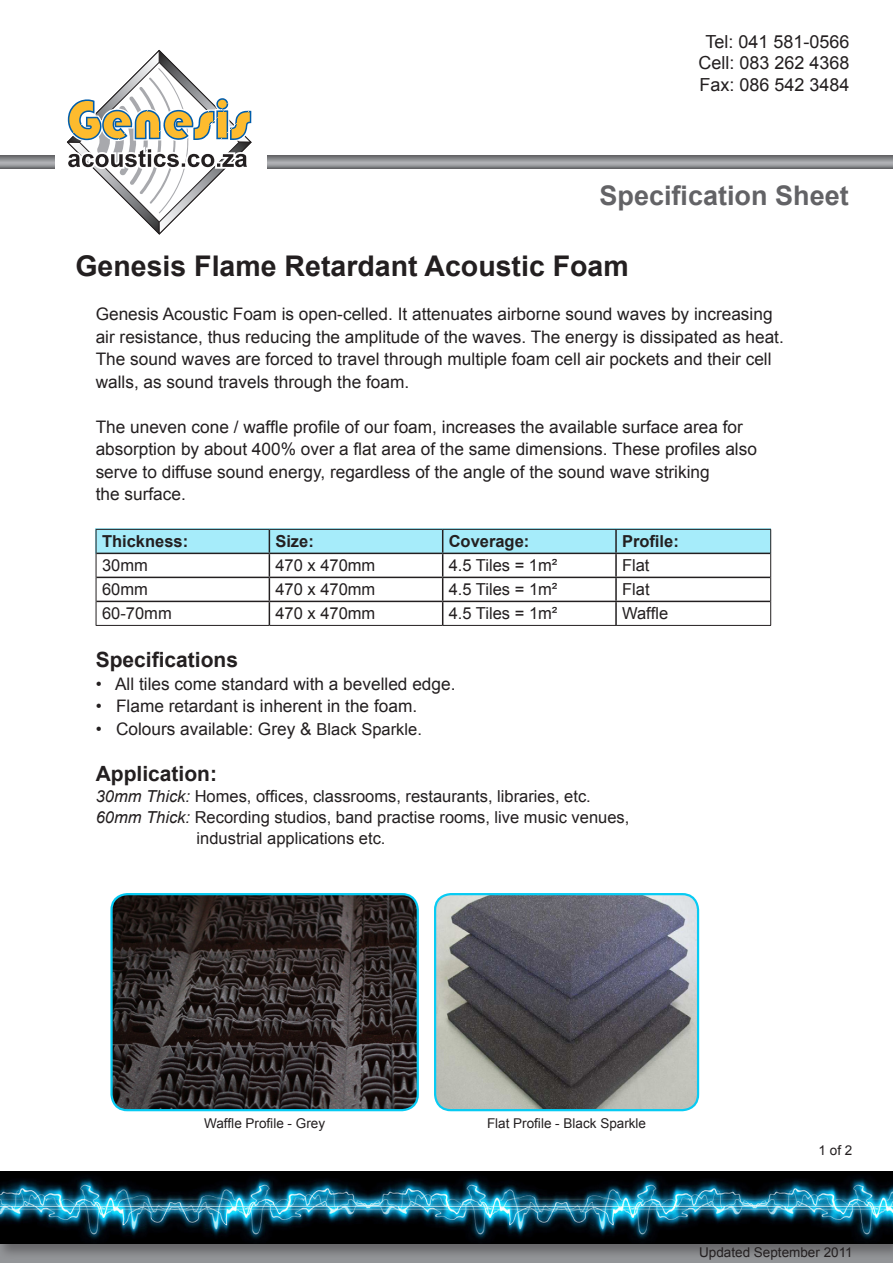
<style>
.page{position:relative;width:893px;height:1263px;background:#fff}
.page>*{position:absolute;margin:0;border:0;box-sizing:border-box;transform-origin:0 0}
.t1{font:700 28.5px "Arial";color:#231f20}
.t2{font:700 27px "Arial";color:#636366}
.t3{font:700 21px "Arial";color:#231f20}
.t4{font:18px/21.6px "Arial";color:#231f20;text-align:center}
.t5{font:17.25px/22.5px "Arial";color:#231f20}
.t6{font:16.5px "Arial";color:#231f20}
.t7{font:700 16.5px "Arial";color:#231f20}
.t8{font:13.5px "Arial";color:#231f20}
.s1{font-size:16.5px}
.s2{font-style:italic}
</style>
<div class="page">
<div style="left:96px;top:528px;width:675px;height:26px;background:#a6ecfa"></div>
<div style="left:0;top:1224px;width:893px;height:39px;background:#939598"></div>
<svg style="left:67px;top:50px;width:185px;height:184px"></svg>
<svg style="left:268px;top:155px;width:625px;height:14px"></svg>
<svg style="left:0;top:155px;width:54px;height:14px"></svg>
<div style="left:0;top:1169px;width:893px;height:90px;background:#231f20;opacity:.4"></div>
<img style="left:0;top:1171px;width:893px;height:72px">
<hr style="left:615px;top:530px;width:2px;height:23px;background:#231f20">
<hr style="left:96px;top:553px;width:173px;height:1px;background:#231f20">
<hr style="left:269px;top:553px;width:174px;height:1px;background:#231f20">
<hr style="left:443px;top:553px;width:173px;height:1px;background:#231f20">
<hr style="left:616px;top:553px;width:154px;height:1px;background:#231f20">
<hr style="left:615px;top:554px;width:2px;height:23px;background:#231f20">
<hr style="left:96px;top:577px;width:173px;height:1px;background:#231f20">
<hr style="left:269px;top:577px;width:174px;height:1px;background:#231f20">
<hr style="left:443px;top:577px;width:173px;height:1px;background:#231f20">
<hr style="left:616px;top:577px;width:154px;height:1px;background:#231f20">
<hr style="left:615px;top:578px;width:2px;height:23px;background:#231f20">
<hr style="left:96px;top:601px;width:173px;height:1px;background:#231f20">
<hr style="left:269px;top:601px;width:174px;height:1px;background:#231f20">
<svg style="left:269px;top:530px;width:1px;height:95px"></svg>
<hr style="left:443px;top:601px;width:173px;height:1px;background:#231f20">
<svg style="left:442px;top:530px;width:1px;height:95px"></svg>
<hr style="left:616px;top:601px;width:154px;height:1px;background:#231f20">
<hr style="left:615px;top:602px;width:2px;height:23px;background:#231f20">
<hr style="left:96px;top:529px;width:173px;height:1px;background:#231f20">
<hr style="left:269px;top:529px;width:174px;height:1px;background:#231f20">
<hr style="left:443px;top:529px;width:173px;height:1px;background:#231f20">
<hr style="left:616px;top:529px;width:155px;height:1px;background:#231f20">
<svg style="left:96px;top:530px;width:1px;height:95px"></svg>
<svg style="left:770px;top:530px;width:1px;height:95px"></svg>
<hr style="left:96px;top:625px;width:173px;height:1px;background:#231f20">
<hr style="left:269px;top:625px;width:174px;height:1px;background:#231f20">
<hr style="left:443px;top:625px;width:173px;height:1px;background:#231f20">
<hr style="left:616px;top:625px;width:155px;height:1px;background:#231f20">
<img style="left:113px;top:894px;width:305px;height:216px">
<div style="left:110px;top:893px;width:309px;height:218px;border:2px solid #07cbf3;border-radius:16px"></div>
<img style="left:435px;top:894px;width:263px;height:216px">
<div style="left:434px;top:893px;width:265px;height:218px;border:2px solid #07cbf3;border-radius:16px"></div>
<p class="t4" style="left:698px;top:30px;width:153px">Tel: 041 581-0566<br>Cell: 083 262 4368<br>Fax: 086 542 3484</p>
<h2 class="t2" style="left:600px;top:180px;width:251px">Specification Sheet</h2>
<h1 class="t1" style="left:75px;top:250px;width:555px">Genesis Flame Retardant Acoustic Foam</h1>
<p class="t5" style="left:96px;top:303px;width:690px">Genesis Acoustic Foam is open-celled. It attenuates airborne sound waves by increasing air resistance, thus reducing the amplitude of the waves. The energy is dissipated as heat.<br>The sound waves are forced to travel through multiple foam cell air pockets and their cell walls, as sound travels through the foam.</p>
<p class="t5" style="left:96px;top:416px;width:663px">The uneven cone / waffle profile of our foam, increases the available surface area for absorption by about 400% over a flat area of the same dimensions. These profiles also serve to diffuse sound energy, regardless of the angle of the sound wave striking<br>the surface.</p>
<p class="t7" style="left:102px;top:532px;width:88px">Thickness:</p>
<p class="t7" style="left:275px;top:532px;width:40px">Size:</p>
<p class="t7" style="left:449px;top:532px;width:82px">Coverage:</p>
<p class="t7" style="left:622px;top:532px;width:58px">Profile:</p>
<p class="t6" style="left:102px;top:556px;width:47px">30mm</p>
<p class="t6" style="left:275px;top:556px;width:101px">470 x 470mm</p>
<p class="t6" style="left:449px;top:556px;width:110px">4.5 Tiles = 1m²</p>
<p class="t6" style="left:622px;top:556px;width:29px">Flat</p>
<p class="t6" style="left:102px;top:580px;width:47px">60mm</p>
<p class="t6" style="left:275px;top:580px;width:101px">470 x 470mm</p>
<p class="t6" style="left:449px;top:580px;width:110px">4.5 Tiles = 1m²</p>
<p class="t6" style="left:622px;top:580px;width:29px">Flat</p>
<p class="t6" style="left:102px;top:604px;width:71px">60-70mm</p>
<p class="t6" style="left:275px;top:604px;width:101px">470 x 470mm</p>
<p class="t6" style="left:449px;top:604px;width:110px">4.5 Tiles = 1m²</p>
<p class="t6" style="left:622px;top:604px;width:48px">Waffle</p>
<p class="t3" style="left:96px;top:648px;width:144px">Specifications</p>
<p class="t5" style="left:96px;top:673px;width:361px">• All tiles come standard with a bevelled edge.</p>
<p class="t5" style="left:96px;top:695px;width:323px">• Flame retardant is inherent in the foam.</p>
<p class="t5" style="left:96px;top:718px;width:328px">• Colours available: Grey &amp; <span class="s1">Black Sparkle.</span></p>
<p class="t3" style="left:96px;top:762px;width:123px">Application:</p>
<p class="t6" style="left:96px;top:787px;width:497px"><span class="s2">30mm Thick:</span> Homes, offices, classrooms, restaurants, libraries, etc.</p>
<p class="t6" style="left:96px;top:808px;width:535px"><span class="s2">60mm Thick:</span> Recording studios, band practise rooms, live music venues,</p>
<p class="t6" style="left:197px;top:829px;width:190px">industrial applications etc.</p>
<p class="t8" style="left:204px;top:1115px;width:123px">Waffle Profile - Grey</p>
<p class="t8" style="left:487px;top:1115px;width:161px">Flat Profile - Black Sparkle</p>
<p class="t8" style="left:819px;top:1143px;width:35px">1 of 2</p>
<p class="t8" style="left:699px;top:1244px;width:155px">Updated September 2011</p>
</div>
